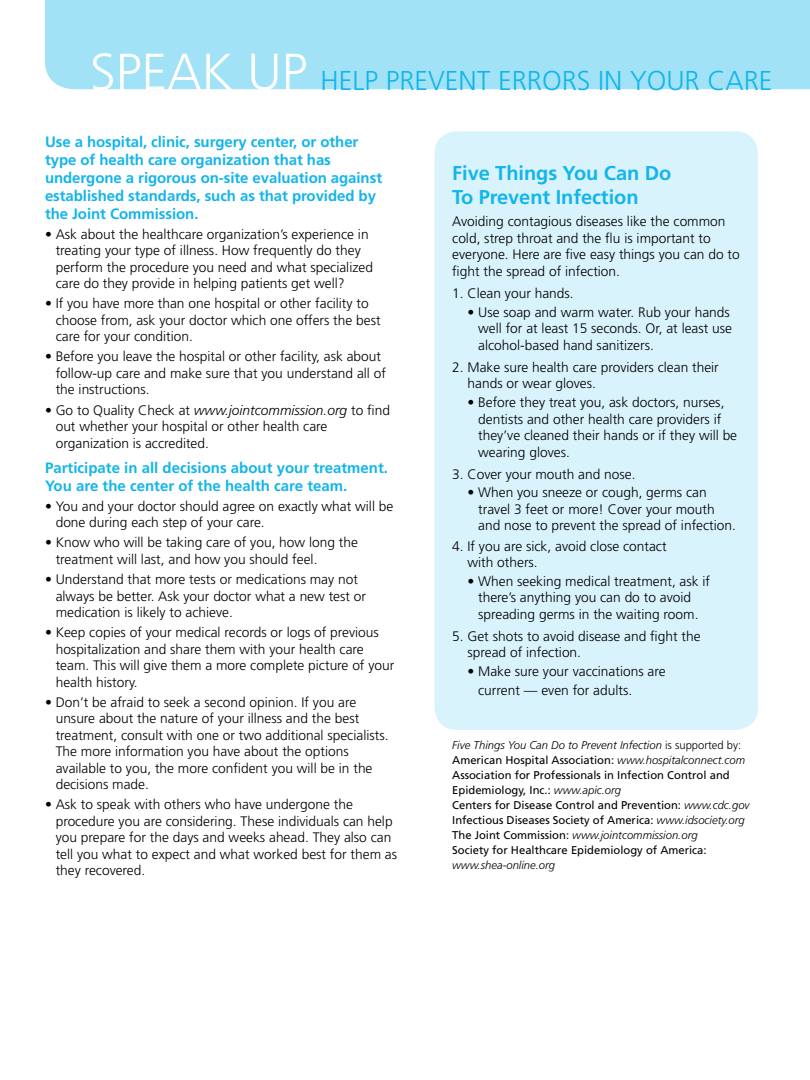
<style>
.page{position:relative;width:810px;height:1080px;background:#fff}
.page>*{position:absolute;margin:0;border:0;box-sizing:border-box;transform-origin:0 0}
.t1{font:300 27.25px "Frutiger";color:#13b5ea}
.t2{font:700 20px/24px "Frutiger";letter-spacing:-.005em;color:#13b5ea}
.t3{font:700 15px/18px "Frutiger";letter-spacing:-.005em;color:#13b5ea}
.t4{font:300 13.75px/16.5px "Frutiger";color:#000}
.t5{font:11.25px/15px "Frutiger";color:#000}
.t6{font:italic 300 11.25px "Frutiger";color:#000}
.s1{font-size:51.5px;color:#fff}
.s2{font-style:italic}
.s3{font-weight:300;font-style:italic}
.s4{font-weight:300}
</style>
<div class="page">
<div style="left:434px;top:131px;width:324px;height:599px;background:#d9f3fc;border-radius:22px"></div>
<div style="left:45px;top:0;width:765px;height:89px;background:#a1e2f7"></div>
<h1 class="t1" style="left:90px;top:65px;width:684px"><span class="s1">SPEAK UP</span> HELP PREVENT ERRORS IN YOUR CARE</h1>
<p class="t3" style="left:45px;top:132px;width:339px">Use a hospital, clinic, surgery center, or other type of health care organization that has undergone a rigorous on-site evaluation against established standards, such as that provided by the Joint Commission.</p>
<p class="t4" style="left:56px;top:226px;width:319px;text-indent:-11px">• Ask about the healthcare organization’s experience in treating your type of illness. How frequently do they perform the procedure you need and what specialized care do they provide in helping patients get well?</p>
<p class="t4" style="left:56px;top:295px;width:326px;text-indent:-11px">• If you have more than one hospital or other facility to choose from, ask your doctor which one offers the best care for your condition.</p>
<p class="t4" style="left:56px;top:348px;width:332px;text-indent:-11px">• Before you leave the hospital or other facility, ask about follow-up care and make sure that you understand all of the instructions.</p>
<p class="t4" style="left:56px;top:402px;width:336px;text-indent:-11px">• Go to Quality Check at <span class="s2">www.jointcommission.org</span> to find out whether your hospital or other health care organization is accredited.</p>
<p class="t3" style="left:45px;top:458px;width:345px">Participate in all decisions about your treatment.<br>You are the center of the health care team.</p>
<p class="t4" style="left:56px;top:498px;width:339px;text-indent:-11px">• You and your doctor should agree on exactly what will be done during each step of your care.</p>
<p class="t4" style="left:56px;top:534px;width:304px;text-indent:-11px">• Know who will be taking care of you, how long the treatment will last, and how you should feel.</p>
<p class="t4" style="left:56px;top:571px;width:312px;text-indent:-11px">• Understand that more tests or medications may not always be better. Ask your doctor what a new test or medication is likely to achieve.</p>
<p class="t4" style="left:56px;top:624px;width:340px;text-indent:-11px">• Keep copies of your medical records or logs of previous hospitalization and share them with your health care team. This will give them a more complete picture of your health history.</p>
<p class="t4" style="left:56px;top:694px;width:334px;text-indent:-11px">• Don’t be afraid to seek a second opinion. If you are unsure about the nature of your illness and the best treatment, consult with one or two additional specialists.<br>The more information you have about the options available to you, the more confident you will be in the decisions made.</p>
<p class="t4" style="left:56px;top:796px;width:343px;text-indent:-11px">• Ask to speak with others who have undergone the procedure you are considering. These individuals can help you prepare for the days and weeks ahead. They also can tell you what to expect and what worked best for them as they recovered.</p>
<h2 class="t2" style="left:452px;top:161px;width:221px">Five Things You Can Do<br>To Prevent Infection</h2>
<p class="t4" style="left:452px;top:213px;width:289px">Avoiding contagious diseases like the common cold, strep throat and the flu is important to everyone. Here are five easy things you can do to fight the spread of infection.</p>
<p class="t4" style="left:452px;top:285px;width:123px">1. Clean your hands.</p>
<p class="t4" style="left:478px;top:304px;width:255px;text-indent:-11px">• Use soap and warm water. Rub your hands well for at least 15 seconds. Or, at least use alcohol-based hand sanitizers.</p>
<p class="t4" style="left:468px;top:359px;width:253px;text-indent:-15px">2. Make sure health care providers clean their hands or wear gloves.</p>
<p class="t4" style="left:478px;top:394px;width:260px;text-indent:-11px">• Before they treat you, ask doctors, nurses, dentists and other health care providers if they’ve cleaned their hands or if they will be wearing gloves.</p>
<p class="t4" style="left:452px;top:466px;width:185px">3. Cover your mouth and nose.</p>
<p class="t4" style="left:478px;top:484px;width:259px;text-indent:-11px">• When you sneeze or cough, germs can travel 3 feet or more! Cover your mouth and nose to prevent the spread of infection.</p>
<p class="t4" style="left:468px;top:538px;width:201px;text-indent:-15px">4. If you are sick, avoid close contact with others.</p>
<p class="t4" style="left:478px;top:573px;width:233px;text-indent:-11px">• When seeking medical treatment, ask if there’s anything you can do to avoid spreading germs in the waiting room.</p>
<p class="t4" style="left:468px;top:628px;width:235px;text-indent:-15px">5. Get shots to avoid disease and fight the spread of infection.</p>
<p class="t4" style="left:478px;top:662px;width:189px;line-height:18.8px;text-indent:-11px">• Make sure your vaccinations are current — even for adults.</p>
<p class="t5" style="left:452px;top:737px;width:299px"><span class="s3">Five Things You Can Do to Prevent Infection</span> <span class="s4">is supported by:<br></span>American Hospital Association: <span class="s3">www.hospitalconnect.com </span>Association for Professionals in Infection Control and Epidemiology, Inc.: <span class="s3">www.apic.org<br></span>Centers for Disease Control and Prevention: <span class="s3">www.cdc.gov </span>Infectious Diseases Society of America: <span class="s3">www.idsociety.org </span>The Joint Commission: <span class="s3">www.jointcommission.org<br></span>Society for Healthcare Epidemiology of America:</p>
<p class="t6" style="left:452px;top:858px;width:104px">www.shea-online.org</p>
</div>
